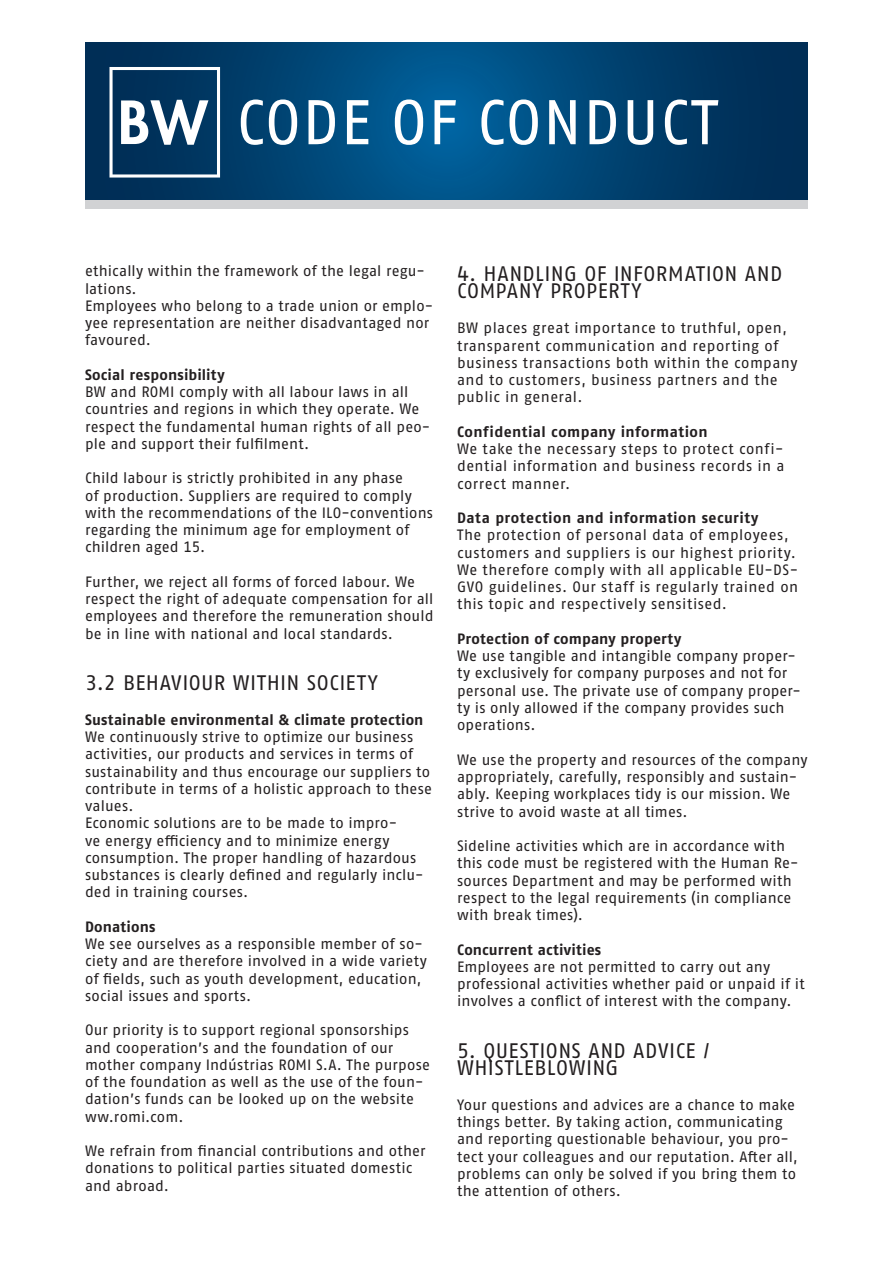
<style>
.page{position:relative;width:893px;height:1263px;background:#fff}
.page>*{position:absolute;margin:0;border:0;box-sizing:border-box;transform-origin:0 0}
.t1{font:63px "Fago OT";letter-spacing:.02em;color:#fff}
.t2{font:21px/17.2px "Fago OT";letter-spacing:.02em;color:#231f20}
.t3{font:15px/17.2px "Fago OT";letter-spacing:.01em;color:#231f20}
.t4{font:15px/17.2px "Fago OT";letter-spacing:.03em;color:#231f20}
.t5{font:700 15px "Fago OT";letter-spacing:.025em;color:#231f20}
.s1{font-weight:700}
</style>
<div class="page">
<svg style="left:85px;top:43px;width:723px;height:157px;background:#004473"></svg>
<div style="left:85px;top:200px;width:723px;height:8px;background:#d1d2d4"></div>
<svg style="left:109px;top:67px;width:111px;height:111px"></svg>
<p class="t1" style="left:236px;top:84px;width:482px">CODE OF CONDUCT</p>
<p class="t3" style="left:85px;top:262px;width:350px">ethically within the framework of the legal regu&shy;lations.<br>Employees who belong to a trade union or emplo&shy;yee representation are neither disadvantaged nor favoured.</p>
<p class="t3" style="left:85px;top:366px;width:347px"><span class="s1">Social responsibility<br></span>BW and ROMI comply with all labour laws in all countries and regions in which they operate. We respect the fundamental human rights of all peo&shy;ple and support their fulfilment.</p>
<p class="t3" style="left:85px;top:469px;width:350px">Child labour is strictly prohibited in any phase<br>of production. Suppliers are required to comply with the recommendations of the ILO-conventions regarding the minimum age for employment of children aged 15.</p>
<p class="t3" style="left:85px;top:573px;width:350px">Further, we reject all forms of forced labour. We respect the right of adequate compensation for all employees and therefore the remuneration should be in line with national and local standards.</p>
<p class="t2" style="left:85px;top:674px;width:294px">3.2 BEHAVIOUR WITHIN SOCIETY</p>
<p class="t3" style="left:85px;top:711px;width:349px"><span class="s1">Sustainable environmental &amp; climate protection </span>We continuously strive to optimize our business activities, our products and services in terms of sustainability and thus encourage our suppliers to contribute in terms of a holistic approach to these values.<br>Economic solutions are to be made to impro-<br>ve energy efficiency and to minimize energy consumption. The proper handling of hazardous substances is clearly defined and regularly inclu&shy;ded in training courses.</p>
<p class="t3" style="left:85px;top:918px;width:343px"><span class="s1">Donations<br></span>We see ourselves as a responsible member of so&shy;ciety and are therefore involved in a wide variety of fields, such as youth development, education, social issues and sports.</p>
<p class="t3" style="left:85px;top:1021px;width:346px">Our priority is to support regional sponsorships and cooperation’s and the foundation of our mother company Indústrias ROMI S.A. The purpose of the foundation as well as the use of the foun&shy;dation’s funds can be looked up on the website ww.romi.com.</p>
<p class="t3" style="left:85px;top:1142px;width:342px">We refrain from financial contributions and other donations to political parties situated domestic and abroad.</p>
<p class="t2" style="left:457px;top:265px;width:327px">4. HANDLING OF INFORMATION AND<br>COMPANY PROPERTY</p>
<p class="t4" style="left:457px;top:320px;width:342px">BW places great importance to truthful, open, transparent communication and reporting of business transactions both within the company and to customers, business partners and the public in general.</p>
<p class="t5" style="left:457px;top:423px;width:252px">Confidential company information</p>
<p class="t3" style="left:457px;top:440px;width:329px;text-align:justify">We take the necessary steps to protect confi&shy;dential information and business records in a correct manner.</p>
<p class="t5" style="left:457px;top:509px;width:303px">Data protection and information security</p>
<p class="t4" style="left:457px;top:527px;width:343px">The protection of personal data of employees, customers and suppliers is our highest priority.<br>We therefore comply with all applicable EU-DS-GVO guidelines. Our staff is regularly trained on this topic and respectively sensitised.</p>
<p class="t5" style="left:457px;top:630px;width:226px">Protection of company property</p>
<p class="t3" style="left:457px;top:647px;width:345px">We use tangible and intangible company proper&shy;ty exclusively for company purposes and not for personal use. The private use of company proper&shy;ty is only allowed if the company provides such operations.</p>
<p class="t3" style="left:457px;top:751px;width:352px">We use the property and resources of the company appropriately, carefully, responsibly and sustain&shy;ably. Keeping workplaces tidy is our mission. We strive to avoid waste at all times.</p>
<p class="t3" style="left:457px;top:837px;width:343px">Sideline activities which are in accordance with this code must be registered with the Human Re&shy;sources Department and may be performed with respect to the legal requirements (in compliance with break times).</p>
<p class="t5" style="left:457px;top:940px;width:146px">Concurrent activities</p>
<p class="t3" style="left:457px;top:958px;width:349px">Employees are not permitted to carry out any professional activities whether paid or unpaid if it involves a conflict of interest with the company.</p>
<p class="t2" style="left:457px;top:1042px;width:254px">5. QUESTIONS AND ADVICE /<br>WHISTLEBLOWING</p>
<p class="t3" style="left:457px;top:1096px;width:342px">Your questions and advices are a chance to make things better. By taking action, communicating and reporting questionable behaviour, you pro&shy;tect your colleagues and our reputation. After all, problems can only be solved if you bring them to the attention of others.</p>
</div>
